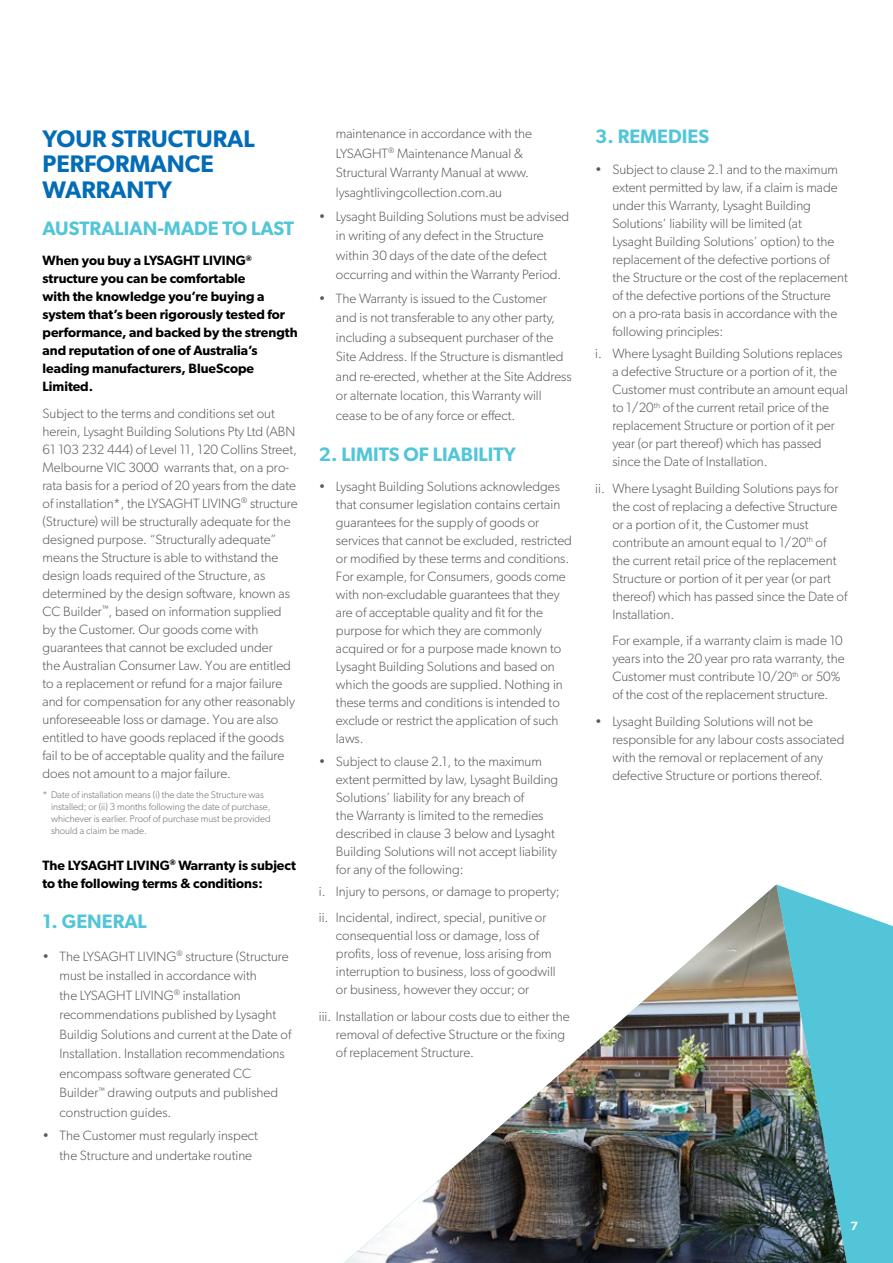
<style>
.page{position:relative;width:893px;height:1263px;background:#fff}
.page>*{position:absolute;margin:0;border:0;box-sizing:border-box;transform-origin:0 0}
.t1{font:600 24px/25.5px "Gibson";color:#036cb6}
.t2{font:600 19.5px "Gibson";color:#52c6d8}
.t3{font:300 13.5px/18px "Gibson";color:#58595b}
.t4{font:600 13.5px/18px "Gibson";color:#000}
.t5{font:600 12px "Gibson";color:#fff}
.t6{font:300 9.75px/12px "Gibson";color:#6d6e71}
</style>
<div class="page">
<div style="left:847px;top:909px;width:46px;height:354px;background:#52c6d8"></div>
<img style="left:344px;top:884px;width:503px;height:379px">
<h1 class="t1" style="left:43px;top:125px;width:214px">YOUR STRUCTURAL<br>PERFORMANCE<br>WARRANTY</h1>
<h2 class="t2" style="left:43px;top:216px;width:253px">AUSTRALIAN-MADE TO LAST</h2>
<p class="t4" style="left:43px;top:251px;width:257px">When you buy a LYSAGHT LIVING<sup>® </sup>structure you can be comfortable<br>with the knowledge you’re buying a system that’s been rigorously tested for performance, and backed by the strength and reputation of one of Australia’s leading manufacturers, BlueScope<br>Limited.</p>
<p class="t3" style="left:43px;top:404px;width:257px">Subject to the terms and conditions set out herein, Lysaght Building Solutions Pty Ltd (ABN 61 103 232 444) of Level 11, 120 Collins Street, Melbourne VIC 3000 warrants that, on a pro&shy;rata basis for a period of 20 years from the date of installation*, the LYSAGHT LIVING<sup>®</sup> structure (Structure) will be structurally adequate for the designed purpose. “Structurally adequate” means the Structure is able to withstand the design loads required of the Structure, as determined by the design software, known as CC Builder<sup>™</sup>, based on information supplied by the Customer. Our goods come with guarantees that cannot be excluded under<br>the Australian Consumer Law. You are entitled to a replacement or refund for a major failure and for compensation for any other reasonably unforeseeable loss or damage. You are also entitled to have goods replaced if the goods fail to be of acceptable quality and the failure does not amount to a major failure.</p>
<p class="t6" style="left:51px;top:789px;width:221px;text-indent:-9px">* Date of installation means (i) the date the Structure was installed; or (ii) 3 months following the date of purchase, whichever is earlier. Proof of purchase must be provided should a claim be made.</p>
<p class="t4" style="left:43px;top:855px;width:255px">The LYSAGHT LIVING<sup>®</sup> Warranty is subject to the following terms &amp; conditions:</p>
<h2 class="t2" style="left:43px;top:910px;width:106px">1. GENERAL</h2>
<p class="t3" style="left:60px;top:946px;width:233px;line-height:19.5px;text-indent:-17px">• The LYSAGHT LIVING<sup>®</sup> structure (Structure must be installed in accordance with<br>the LYSAGHT LIVING<sup>®</sup> installation recommendations published by Lysaght Buildig Solutions and current at the Date of Installation. Installation recommendations encompass software generated CC Builder<sup>™</sup> drawing outputs and published construction guides.</p>
<p class="t3" style="left:60px;top:1126px;width:200px;line-height:19.5px;text-indent:-17px">• The Customer must regularly inspect the Structure and undertake routine</p>
<p class="t3" style="left:336px;top:124px;width:198px;line-height:19.5px">maintenance in accordance with the LYSAGHT<sup>®</sup> Maintenance Manual &amp; Structural Warranty Manual at www. lysaghtlivingcollection.com.au</p>
<p class="t3" style="left:336px;top:206px;width:235px;line-height:19.5px;text-indent:-17px">• Lysaght Building Solutions must be advised in writing of any defect in the Structure within 30 days of the date of the defect occurring and within the Warranty Period.</p>
<p class="t3" style="left:336px;top:288px;width:237px;line-height:19.5px;text-indent:-17px">• The Warranty is issued to the Customer<br>and is not transferable to any other party, including a subsequent purchaser of the Site Address. If the Structure is dismantled and re-erected, whether at the Site Address or alternate location, this Warranty will cease to be of any force or effect.</p>
<h2 class="t2" style="left:319px;top:442px;width:198px">2. LIMITS OF LIABILITY</h2>
<p class="t3" style="left:336px;top:478px;width:238px;text-indent:-17px">• Lysaght Building Solutions acknowledges that consumer legislation contains certain guarantees for the supply of goods or services that cannot be excluded, restricted or modified by these terms and conditions.<br>For example, for Consumers, goods come with non-excludable guarantees that they are of acceptable quality and fit for the purpose for which they are commonly acquired or for a purpose made known to Lysaght Building Solutions and based on which the goods are supplied. Nothing in these terms and conditions is intended to exclude or restrict the application of such laws.</p>
<p class="t3" style="left:336px;top:752px;width:224px;text-indent:-17px">• Subject to clause 2.1, to the maximum extent permitted by law, Lysaght Building Solutions’ liability for any breach of<br>the Warranty is limited to the remedies described in clause 3 below and Lysaght Building Solutions will not accept liability for any of the following:</p>
<p class="t3" style="left:319px;top:878px;width:242px;line-height:26.5px">i. Injury to persons, or damage to property; ii. Incidental, indirect, special, punitive or</p>
<p class="t3" style="left:336px;top:926px;width:221px">consequential loss or damage, loss of profits, loss of revenue, loss arising from interruption to business, loss of goodwill or business, however they occur; or</p>
<p class="t3" style="left:336px;top:1007px;width:235px;text-indent:-17px">iii. Installation or labour costs due to either the removal of defective Structure or the fixing of replacement Structure.</p>
<h2 class="t2" style="left:595px;top:125px;width:115px">3. REMEDIES</h2>
<p class="t3" style="left:612px;top:160px;width:237px;text-indent:-17px">• Subject to clause 2.1 and to the maximum extent permitted by law, if a claim is made under this Warranty, Lysaght Building Solutions’ liability will be limited (at<br>Lysaght Building Solutions’ option) to the replacement of the defective portions of the Structure or the cost of the replacement of the defective portions of the Structure on a pro-rata basis in accordance with the following principles:</p>
<p class="t3" style="left:612px;top:344px;width:237px;text-indent:-17px">i. Where Lysaght Building Solutions replaces a defective Structure or a portion of it, the Customer must contribute an amount equal to 1/20<sup>th</sup> of the current retail price of the replacement Structure or portion of it per year (or part thereof) which has passed since the Date of Installation.</p>
<p class="t3" style="left:612px;top:479px;width:237px;text-indent:-17px">ii. Where Lysaght Building Solutions pays for the cost of replacing a defective Structure or a portion of it, the Customer must contribute an amount equal to 1/20<sup>th</sup> of<br>the current retail price of the replacement Structure or portion of it per year (or part thereof) which has passed since the Date of Installation.</p>
<p class="t3" style="left:612px;top:631px;width:234px">For example, if a warranty claim is made 10 years into the 20 year pro rata warranty, the Customer must contribute 10/20<sup>th</sup> or 50% of the cost of the replacement structure.</p>
<p class="t3" style="left:612px;top:712px;width:234px;text-indent:-17px">• Lysaght Building Solutions will not be responsible for any labour costs associated with the removal or replacement of any defective Structure or portions thereof.</p>
<p class="t5" style="left:850px;top:1219px;width:9px">7</p>
</div>
